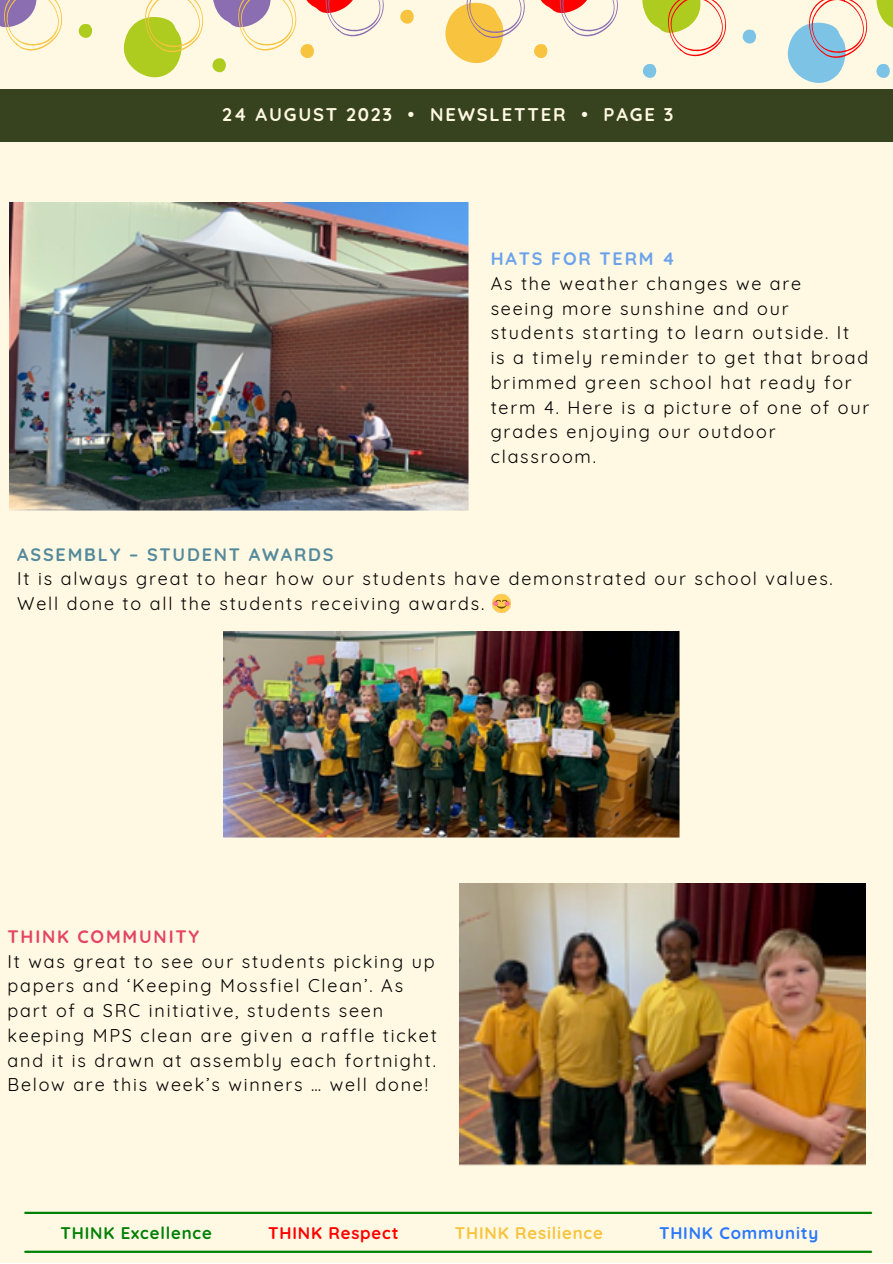
<style>
.page{position:relative;width:893px;height:1264px;background:#fff}
.page>*{position:absolute;margin:0;border:0;box-sizing:border-box;transform-origin:0 0}
.t1{font:700 18.3px "Quicksand";letter-spacing:.1em;color:#fff9e3}
.t2{font:18px/24.8px "Quicksand";letter-spacing:.1em;color:#000}
.t3{font:700 18px "Quicksand";letter-spacing:.1em;color:#558a9b}
.t4{font:700 18px "Quicksand";letter-spacing:.1em;color:#e34563}
.t5{font:700 18px "Quicksand";letter-spacing:.1em;color:#6ca2ec}
.t6{font:700 16.8px "Quicksand";letter-spacing:.05em;color:#018006}
.t7{font:700 16.8px "Quicksand";letter-spacing:.05em;color:#f8c33e}
.t8{font:700 16.8px "Quicksand";letter-spacing:.05em;color:#2b78fa}
.t9{font:700 16.8px "Quicksand";letter-spacing:.05em;color:#f00}
</style>
<div class="page">
<div style="left:0;top:0;width:892px;height:1262px;background:#fff9e3"></div>
<svg style="left:0;top:0;width:63px;height:51px"></svg>
<svg style="left:78px;top:24px;width:15px;height:14px"></svg>
<svg style="left:123px;top:0;width:261px;height:77px"></svg>
<svg style="left:400px;top:9px;width:14px;height:15px"></svg>
<svg style="left:534px;top:44px;width:14px;height:14px"></svg>
<svg style="left:445px;top:0;width:80px;height:63px"></svg>
<svg style="left:540px;top:0;width:78px;height:37px"></svg>
<svg style="left:642px;top:64px;width:15px;height:14px"></svg>
<svg style="left:642px;top:0;width:84px;height:57px"></svg>
<svg style="left:742px;top:29px;width:14px;height:15px"></svg>
<svg style="left:876px;top:64px;width:14px;height:14px"></svg>
<svg style="left:876px;top:0;width:16px;height:28px"></svg>
<svg style="left:787px;top:0;width:80px;height:83px"></svg>
<div style="left:0;top:89px;width:892px;height:53px;background:#37421e"></div>
<hr style="left:25px;top:1211px;width:846px;height:2px;background:#018006">
<hr style="left:25px;top:1250px;width:846px;height:2px;background:#018006">
<img style="left:9px;top:203px;width:460px;height:308px">
<img style="left:459px;top:883px;width:406px;height:283px">
<img style="left:223px;top:632px;width:457px;height:206px">
<p class="t1" style="left:222px;top:103px;width:453px">24 AUGUST 2023 • NEWSLETTER • PAGE 3</p>
<p class="t5" style="left:490px;top:247px;width:186px">HATS FOR TERM 4</p>
<p class="t2" style="left:490px;top:271px;width:380px">As the weather changes we are<br>seeing more sunshine and our students starting to learn outside. It<br>is a timely reminder to get that broad brimmed green school hat ready for term 4. Here is a picture of one of our grades enjoying our outdoor classroom.</p>
<p class="t3" style="left:17px;top:542px;width:318px">ASSEMBLY – STUDENT AWARDS</p>
<p class="t2" style="left:17px;top:566px;width:817px">It is always great to hear how our students have demonstrated our school values.<br>Well done to all the students receiving awards.</p>
<p class="t4" style="left:8px;top:925px;width:193px">THINK COMMUNITY</p>
<p class="t2" style="left:8px;top:948px;width:431px">It was great to see our students picking up papers and ‘Keeping Mossfiel Clean’. As part of a SRC initiative, students seen keeping MPS clean are given a raffle ticket and it is drawn at assembly each fortnight.<br>Below are this week’s winners … well done!</p>
<p class="t6" style="left:60px;top:1221px;width:153px">THINK Excellence</p>
<p class="t9" style="left:268px;top:1221px;width:132px">THINK Respect</p>
<p class="t7" style="left:455px;top:1221px;width:149px">THINK Resilience</p>
<p class="t8" style="left:659px;top:1221px;width:161px">THINK Community</p>
</div>
